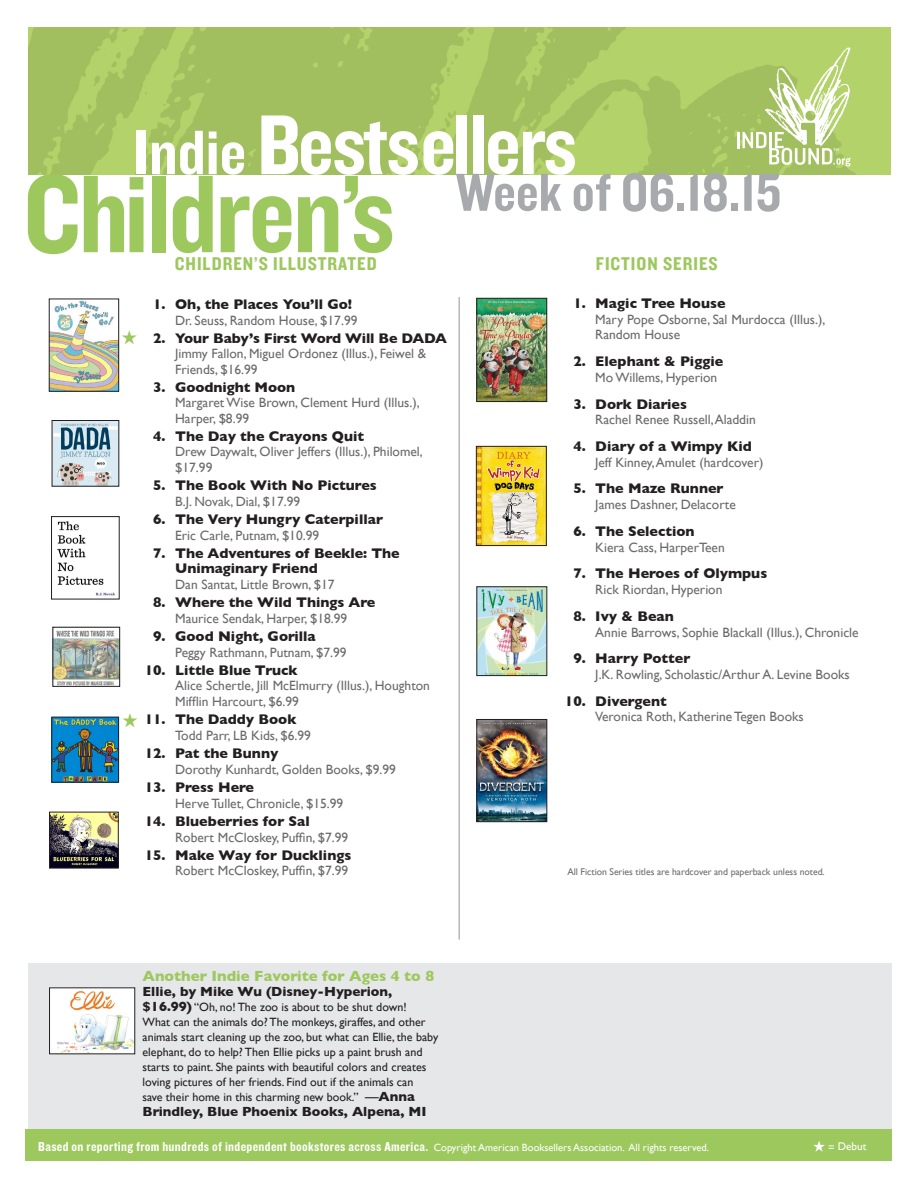
<style>
.page{position:relative;width:918px;height:1188px;background:#fff}
.page>*{position:absolute;margin:0;border:0;box-sizing:border-box;transform-origin:0 0}
.t1{font:114.6px "Knockout 50 Welterweight";letter-spacing:-.02em;color:#9dc85e}
.t2{font:88.05px "Knockout 50 Welterweight";letter-spacing:-.03em;color:#fff}
.t3{font:55.5px "Knockout 50 Welterweight";color:#a8a9ad}
.t4{font:19.2px "Knockout 50 Welterweight";letter-spacing:.05em;color:#9dc85e}
.t5{font:700 15px "Gill Sans";color:#9dc85e}
.GGTitle{font:700 14.25px/15px "Gill Sans";color:#231f20}
.GGAuthor__Pub__Price{font:700 14.25px "Gill Sans";color:#231f20}
.GGAuthor__Pub__Price-2{font:13.5px/15.8px "Gill Sans";color:#6b6b6e}
.t6{font:13.5px "Knockout 50 Welterweight";letter-spacing:.025em;color:#fff}
.t7{font:700 13.5px "Gill Sans";color:#231f20}
.t8{font:12px/15px "Gill Sans";color:#231f20}
.t9{font:11.1px "Gill Sans";color:#fff}
.t10{font:9.75px "Gill Sans";letter-spacing:-.005em;color:#6c6d70}
.s1{font-size:65.1px}
.s2{font-weight:700;font-size:13.5px}
.s3{font-size:13.5px}
.s4{font-family:"Gill Sans";font-size:10.5px}
</style>
<div class="page">
<hr style="left:459px;top:297px;width:1px;height:643px;background:#939598">
<div style="left:28px;top:963px;width:864px;height:167px;background:#e6e7e9"></div>
<img style="left:28px;top:27px;width:862px;height:147px">
<div style="left:26px;top:1130px;width:866px;height:31px;background:#9dc85e"></div>
<svg style="left:737px;top:47px;width:114px;height:120px"></svg>
<img style="left:51px;top:990px;width:82px;height:62px">
<div style="left:49px;top:988px;width:86px;height:66px;border:1px solid #231f20"></div>
<img style="left:51px;top:301px;width:66px;height:89px">
<div style="left:49px;top:299px;width:70px;height:93px;border:1px solid #231f20"></div>
<img style="left:57px;top:521px;width:58px;height:75px">
<div style="left:51px;top:516px;width:68px;height:83px;border:1px solid #231f20"></div>
<img style="left:54px;top:719px;width:63px;height:61px">
<div style="left:52px;top:717px;width:67px;height:65px;border:1px solid #231f20"></div>
<img style="left:51px;top:814px;width:66px;height:52px">
<div style="left:49px;top:812px;width:70px;height:56px;border:1px solid #231f20"></div>
<img style="left:479px;top:300px;width:66px;height:100px">
<div style="left:477px;top:298px;width:70px;height:104px;border:1px solid #231f20"></div>
<img style="left:479px;top:721px;width:66px;height:99px">
<div style="left:477px;top:719px;width:70px;height:103px;border:1px solid #231f20"></div>
<img style="left:478px;top:448px;width:67px;height:96px">
<div style="left:476px;top:446px;width:71px;height:100px;border:1px solid #231f20"></div>
<img style="left:54px;top:422px;width:63px;height:62px">
<img style="left:479px;top:589px;width:66px;height:85px">
<svg style="left:813px;top:1141px;width:12px;height:11px"></svg>
<img style="left:55px;top:630px;width:63px;height:55px">
<div style="left:53px;top:627px;width:67px;height:60px;border:1px solid #231f20"></div>
<p class="t2" style="left:133px;top:87px;width:445px"><span class="s1">Indie</span> Bestsellers</p>
<p class="t3" style="left:456px;top:156px;width:327px">Week of 06.18.15</p>
<p class="t1" style="left:23px;top:139px;width:374px">Children’s</p>
<p class="t4" style="left:175px;top:251px;width:203px">CHILDREN’S ILLUSTRATED</p>
<p class="t4" style="left:596px;top:251px;width:123px">FICTION SERIES</p>
<p class="GGTitle" style="left:153px;top:297px;width:201px">1. Oh, the Places You’ll Go!</p>
<p class="GGAuthor__Pub__Price-2" style="left:175px;top:312px;width:184px">Dr. Seuss, Random House, $17.99</p>
<p class="GGTitle" style="left:153px;top:331px;width:295px">2. Your Baby’s First Word Will Be DADA</p>
<p class="GGAuthor__Pub__Price-2" style="left:175px;top:346px;width:253px">Jimmy Fallon, Miguel Ordonez (Illus.), Feiwel &amp;<br>Friends, $16.99</p>
<p class="GGTitle" style="left:153px;top:380px;width:144px">3. Goodnight Moon</p>
<p class="GGAuthor__Pub__Price-2" style="left:175px;top:395px;width:246px">Margaret Wise Brown, Clement Hurd (Illus.),<br>Harper, $8.99</p>
<p class="GGTitle" style="left:153px;top:429px;width:212px">4. The Day the Crayons Quit</p>
<p class="GGAuthor__Pub__Price-2" style="left:175px;top:444px;width:249px">Drew Daywalt, Oliver Jeffers (Illus.), Philomel, $17.99</p>
<p class="GGTitle" style="left:153px;top:478px;width:225px">5. The Book With No Pictures</p>
<p class="GGAuthor__Pub__Price-2" style="left:175px;top:493px;width:127px">B.J. Novak, Dial, $17.99</p>
<p class="GGTitle" style="left:153px;top:512px;width:231px">6. The Very Hungry Caterpillar</p>
<p class="GGAuthor__Pub__Price-2" style="left:175px;top:527px;width:146px">Eric Carle, Putnam, $10.99</p>
<p class="GGTitle" style="left:175px;top:546px;width:226px;text-indent:-22px">7. The Adventures of Beekle: The<br>Unimaginary Friend</p>
<p class="GGAuthor__Pub__Price-2" style="left:175px;top:576px;width:161px">Dan Santat, Little Brown, $17</p>
<p class="GGTitle" style="left:153px;top:595px;width:224px">8. Where the Wild Things Are</p>
<p class="GGAuthor__Pub__Price-2" style="left:175px;top:610px;width:174px">Maurice Sendak, Harper, $18.99</p>
<p class="GGTitle" style="left:153px;top:629px;width:164px">9. Good Night, Gorilla</p>
<p class="GGAuthor__Pub__Price-2" style="left:175px;top:644px;width:173px">Peggy Rathmann, Putnam, $7.99</p>
<p class="GGTitle" style="left:145px;top:663px;width:154px">10. Little Blue Truck</p>
<p class="GGAuthor__Pub__Price-2" style="left:175px;top:678px;width:256px">Alice Schertle, Jill McElmurry (Illus.), Houghton<br>Mifflin Harcourt, $6.99</p>
<p class="GGTitle" style="left:145px;top:712px;width:153px">11. The Daddy Book</p>
<p class="GGAuthor__Pub__Price-2" style="left:175px;top:727px;width:137px">Todd Parr, LB Kids, $6.99</p>
<p class="GGTitle" style="left:145px;top:746px;width:135px">12. Pat the Bunny</p>
<p class="GGAuthor__Pub__Price-2" style="left:175px;top:761px;width:222px">Dorothy Kunhardt, Golden Books, $9.99</p>
<p class="GGTitle" style="left:145px;top:780px;width:111px">13. Press Here</p>
<p class="GGAuthor__Pub__Price-2" style="left:175px;top:795px;width:170px">Herve Tullet, Chronicle, $15.99</p>
<p class="GGTitle" style="left:145px;top:814px;width:167px">14. Blueberries for Sal</p>
<p class="GGAuthor__Pub__Price-2" style="left:175px;top:829px;width:175px">Robert McCloskey, Puffin, $7.99</p>
<p class="GGTitle" style="left:145px;top:848px;width:208px">15. Make Way for Ducklings</p>
<p class="GGAuthor__Pub__Price-2" style="left:175px;top:863px;width:175px">Robert McCloskey, Puffin, $7.99</p>
<p class="GGTitle" style="left:573px;top:295px;width:154px">1. Magic Tree House</p>
<p class="GGAuthor__Pub__Price-2" style="left:595px;top:311px;width:232px">Mary Pope Osborne, Sal Murdocca (Illus.),<br>Random House</p>
<p class="GGAuthor__Pub__Price" style="left:573px;top:350px;width:151px">2. Elephant &amp; Piggie</p>
<p class="GGAuthor__Pub__Price-2" style="left:595px;top:369px;width:123px">Mo Willems, Hyperion</p>
<p class="GGAuthor__Pub__Price" style="left:573px;top:392px;width:115px">3. Dork Diaries</p>
<p class="GGAuthor__Pub__Price-2" style="left:595px;top:412px;width:162px">Rachel Renee Russell, Aladdin</p>
<p class="GGAuthor__Pub__Price" style="left:573px;top:435px;width:180px">4. Diary of a Wimpy Kid</p>
<p class="GGAuthor__Pub__Price-2" style="left:595px;top:454px;width:170px">Jeff Kinney, Amulet (hardcover)</p>
<p class="GGAuthor__Pub__Price" style="left:573px;top:477px;width:152px">5. The Maze Runner</p>
<p class="GGAuthor__Pub__Price-2" style="left:595px;top:497px;width:142px">James Dashner, Delacorte</p>
<p class="GGAuthor__Pub__Price" style="left:573px;top:520px;width:123px">6. The Selection</p>
<p class="GGAuthor__Pub__Price-2" style="left:595px;top:539px;width:131px">Kiera Cass, HarperTeen</p>
<p class="GGAuthor__Pub__Price" style="left:573px;top:562px;width:195px">7. The Heroes of Olympus</p>
<p class="GGAuthor__Pub__Price-2" style="left:595px;top:581px;width:129px">Rick Riordan, Hyperion</p>
<p class="GGTitle" style="left:573px;top:608px;width:102px">8. Ivy &amp; Bean</p>
<p class="GGAuthor__Pub__Price-2" style="left:595px;top:624px;width:265px">Annie Barrows, Sophie Blackall (Illus.), Chronicle</p>
<p class="GGAuthor__Pub__Price" style="left:573px;top:647px;width:119px">9. Harry Potter</p>
<p class="GGAuthor__Pub__Price-2" style="left:595px;top:666px;width:256px">J.K. Rowling, Scholastic/Arthur A. Levine Books</p>
<p class="GGTitle" style="left:565px;top:693px;width:103px">10. Divergent</p>
<p class="GGAuthor__Pub__Price-2" style="left:595px;top:709px;width:210px">Veronica Roth, Katherine Tegen Books</p>
<p class="t10" style="left:567px;top:866px;width:259px">All Fiction Series titles are hardcover and paperback unless noted.</p>
<p class="t5" style="left:143px;top:964px;width:293px">Another Indie Favorite for Ages 4 to 8</p>
<p class="t7" style="left:143px;top:981px;width:251px">Ellie, by Mike Wu (Disney-Hyperion,</p>
<p class="t8" style="left:143px;top:1000px;width:297px"><span class="s2">$16.99)</span> “Oh, no! The zoo is about to be shut down!<br>What can the animals do? The monkeys, giraffes, and other animals start cleaning up the zoo, but what can Ellie, the baby elephant, do to help? Then Ellie picks up a paint brush and starts to paint. She paints with beautiful colors and creates loving pictures of her friends. Find out if the animals can<br>save their home in this charming new book.” <span class="s3">—</span><span class="s2">Anna</span></p>
<p class="t7" style="left:143px;top:1101px;width:285px">Brindley, Blue Phoenix Books, Alpena, MI</p>
<p class="t6" style="left:38px;top:1137px;width:672px">Based on reporting from hundreds of independent bookstores across America. <span class="s4">Copyright American Booksellers Association. All rights reserved.</span></p>
<p class="t9" style="left:828px;top:1140px;width:40px">= Debut</p>
</div>
